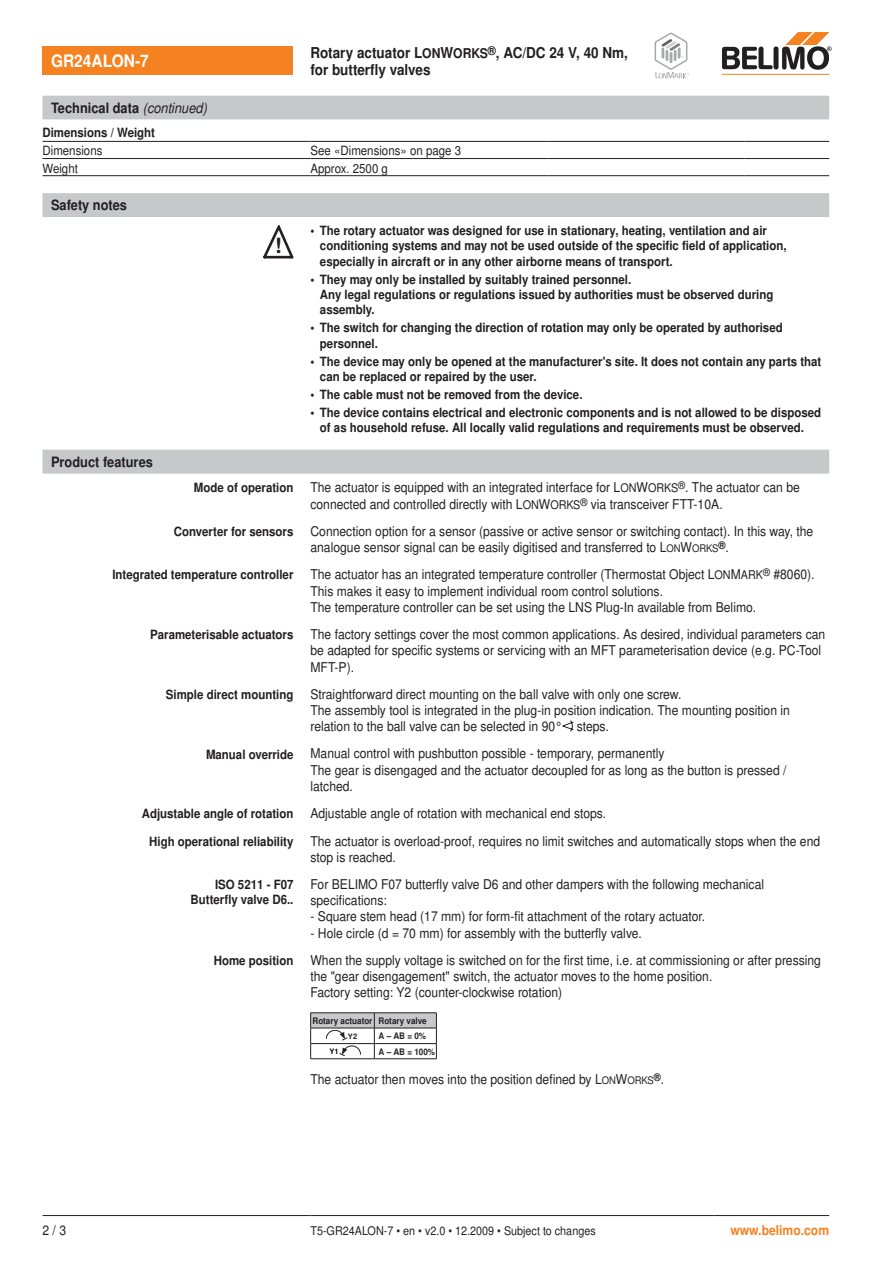
<style>
.page{position:relative;width:893px;height:1263px;background:#fff}
.page>*{position:absolute;margin:0;border:0;box-sizing:border-box;transform-origin:0 0}
.t1{font:700 21px "Nimbus Sans BEL";color:#231f20}
.Überschrift_2_invers{font:700 17.25px "Nimbus Sans BEL";color:#fff;scale:.9 1}
.Überschrift_2{font:700 15px/16.5px "Nimbus Sans BEL";color:#231f20;scale:.9 1}
.Überschrift_Kapitel{font:700 14.25px "Nimbus Sans BEL";color:#231f20;scale:.9 1}
.Lauftext_9{font:13.5px/16.2px "Nimbus Sans BEL";color:#231f20;scale:.9 1}
.www_rechts{font:700 13.5px "Nimbus Sans BEL";color:#f58220;scale:.9 1}
.Zahl_Seite_links{font:13.5px "Nimbus Sans BEL";color:#231f20;scale:.9 1}
.Sicherheitshinweise{font:700 12.75px/15.3px "Nimbus Sans BEL";color:#231f20;scale:.9 1}
.Marginalien{font:700 12.75px/15.3px "Nimbus Sans BEL";color:#231f20;text-align:right;scale:.9 1}
.Technische_Daten{font:12.75px "Nimbus Sans BEL";color:#231f20;scale:.9 1}
.Titel_3{font:700 12.75px "Nimbus Sans BEL";color:#231f20;scale:.9 1}
.Lauftext_8{font:12px "Nimbus Sans BEL";color:#231f20;scale:.9 1}
.t2{font:700 9px "Nimbus Sans BEL";color:#231f20;scale:.9 1}
.t3{font:700 7.5px "Nimbus Sans BEL";color:#231f20}
.t4{font:700 7.5px "Nimbus Sans BEL";color:#000}
.s1{font-size:13.5px}
.s2{font-weight:400;font-style:italic}
.s3{font-size:12px}
.s4{font-size:10.5px}
</style>
<div class="page">
<hr style="left:43px;top:1215px;width:267px;height:1px;background:#231f20">
<hr style="left:310px;top:1215px;width:404px;height:1px;background:#231f20">
<hr style="left:714px;top:1215px;width:115px;height:1px;background:#231f20">
<div style="left:43px;top:47px;width:250px;height:28px;background:#f58220"></div>
<hr style="left:723px;top:74px;width:106px;height:1px;background:#f58220">
<svg style="left:723px;top:33px;width:109px;height:37px"></svg>
<svg style="left:655px;top:33px;width:34px;height:45px"></svg>
<div style="left:43px;top:96px;width:786px;height:23px;background:#c7c8ca"></div>
<hr style="left:43px;top:141px;width:268px;height:1px;background:#231f20">
<hr style="left:311px;top:141px;width:238px;height:1px;background:#231f20">
<hr style="left:43px;top:158px;width:268px;height:1px;background:#231f20">
<hr style="left:311px;top:158px;width:238px;height:1px;background:#231f20">
<hr style="left:549px;top:141px;width:195px;height:1px;background:#231f20">
<hr style="left:744px;top:141px;width:85px;height:1px;background:#231f20">
<hr style="left:549px;top:158px;width:195px;height:1px;background:#231f20">
<hr style="left:744px;top:158px;width:85px;height:1px;background:#231f20">
<hr style="left:43px;top:175px;width:268px;height:1px;background:#231f20">
<hr style="left:311px;top:175px;width:238px;height:1px;background:#231f20">
<hr style="left:549px;top:175px;width:195px;height:1px;background:#231f20">
<hr style="left:744px;top:175px;width:85px;height:1px;background:#231f20">
<div style="left:43px;top:193px;width:786px;height:24px;background:#c7c8ca"></div>
<svg style="left:263px;top:226px;width:30px;height:33px"></svg>
<div style="left:43px;top:450px;width:786px;height:24px;background:#c7c8ca"></div>
<svg style="left:563px;top:720px;width:10px;height:11px"></svg>
<hr style="left:310px;top:1012px;width:64px;height:1px;background:#231f20">
<hr style="left:374px;top:1012px;width:63px;height:1px;background:#231f20">
<hr style="left:310px;top:1058px;width:64px;height:1px;background:#231f20">
<hr style="left:374px;top:1058px;width:63px;height:1px;background:#231f20">
<svg style="left:310px;top:1013px;width:127px;height:45px"></svg>
<p class="Überschrift_2_invers" style="left:51px;top:51px;width:110px">GR24ALON-7</p>
<p class="Überschrift_2" style="left:310px;top:45px;width:354px">Rotary actuator L<span class="s1">ON</span>W<span class="s1">ORKS</span><sup>®</sup>, AC/DC 24 V, 40 Nm, for butterfly valves</p>
<p class="Überschrift_Kapitel" style="left:51px;top:100px;width:175px">Technical data <span class="s2">(continued)</span></p>
<p class="Titel_3" style="left:43px;top:125px;width:127px">Dimensions / Weight</p>
<p class="Technische_Daten" style="left:43px;top:143px;width:68px">Dimensions</p>
<p class="Technische_Daten" style="left:311px;top:143px;width:169px">See «Dimensions» on page 3</p>
<p class="Technische_Daten" style="left:43px;top:160px;width:41px">Weight</p>
<p class="Technische_Daten" style="left:311px;top:160px;width:88px">Approx. 2500 g</p>
<p class="Überschrift_Kapitel" style="left:51px;top:197px;width:86px">Safety notes</p>
<p class="t1" style="left:275px;top:233px;width:8px">!</p>
<p class="Sicherheitshinweise" style="left:320px;top:223px;width:520px;text-indent:-10px">• The rotary actuator was designed for use in stationary, heating, ventilation and air conditioning systems and may not be used outside of the specific field of application, especially in aircraft or in any other airborne means of transport.</p>
<p class="Sicherheitshinweise" style="left:310px;top:272px;width:358px">• They may only be installed by suitably trained personnel.</p>
<p class="Sicherheitshinweise" style="left:320px;top:287px;width:505px">Any legal regulations or regulations issued by authorities must be observed during assembly.</p>
<p class="Sicherheitshinweise" style="left:320px;top:321px;width:516px;text-indent:-10px">• The switch for changing the direction of rotation may only be operated by authorised personnel.</p>
<p class="Sicherheitshinweise" style="left:320px;top:354px;width:559px;text-indent:-10px">• The device may only be opened at the manufacturer's site. It does not contain any parts that can be replaced or repaired by the user.</p>
<p class="Sicherheitshinweise" style="left:310px;top:387px;width:304px">• The cable must not be removed from the device.</p>
<p class="Sicherheitshinweise" style="left:310px;top:405px;width:569px;text-align:center">• The device contains electrical and electronic components and is not allowed to be disposed of as household refuse. All locally valid regulations and requirements must be observed.</p>
<p class="Überschrift_Kapitel" style="left:51px;top:453px;width:115px">Product features</p>
<p class="Marginalien" style="left:194px;top:481px;width:112px">Mode of operation</p>
<p class="Lauftext_9" style="left:310px;top:480px;width:545px">The actuator is equipped with an integrated interface for L<span class="s3">ON</span>W<span class="s3">ORKS</span><sup>®</sup>. The actuator can be connected and controlled directly with L<span class="s3">ON</span>W<span class="s3">ORKS</span><sup>®</sup> via transceiver FTT-10A.</p>
<p class="Marginalien" style="left:174px;top:524px;width:134px">Converter for sensors</p>
<p class="Lauftext_9" style="left:310px;top:523px;width:560px">Connection option for a sensor (passive or active sensor or switching contact). In this way, the analogue sensor signal can be easily digitised and transferred to L<span class="s4">ON</span>W<span class="s4">ORKS</span><sup>®</sup>.</p>
<p class="Marginalien" style="left:112px;top:568px;width:203px">Integrated temperature controller</p>
<p class="Lauftext_9" style="left:310px;top:567px;width:562px">The actuator has an integrated temperature controller (Thermostat Object L<span class="s3">ON</span>M<span class="s3">ARK</span><sup>®</sup> #8060).<br>This makes it easy to implement individual room control solutions.</p>
<p class="Lauftext_9" style="left:310px;top:599px;width:497px">The temperature controller can be set using the LNS Plug-In available from Belimo.</p>
<p class="Marginalien" style="left:150px;top:627px;width:161px">Parameterisable actuators</p>
<p class="Lauftext_9" style="left:310px;top:627px;width:573px">The factory settings cover the most common applications. As desired, individual parameters can be adapted for specific systems or servicing with an MFT parameterisation device (e.g. PC-Tool<br>MFT-P).</p>
<p class="Marginalien" style="left:166px;top:687px;width:143px">Simple direct mounting</p>
<p class="Lauftext_9" style="left:310px;top:686px;width:414px">Straightforward direct mounting on the ball valve with only one screw.</p>
<p class="Lauftext_9" style="left:310px;top:702px;width:534px">The assembly tool is integrated in the plug-in position indication. The mounting position in relation to the ball valve can be selected in 90° steps.</p>
<p class="Marginalien" style="left:206px;top:747px;width:99px">Manual override</p>
<p class="Lauftext_9" style="left:310px;top:746px;width:395px">Manual control with pushbutton possible - temporary, permanently</p>
<p class="Lauftext_9" style="left:310px;top:762px;width:530px">The gear is disengaged and the actuator decoupled for as long as the button is pressed / latched.</p>
<p class="Marginalien" style="left:142px;top:807px;width:170px">Adjustable angle of rotation</p>
<p class="Lauftext_9" style="left:310px;top:806px;width:330px">Adjustable angle of rotation with mechanical end stops.</p>
<p class="Marginalien" style="left:149px;top:834px;width:162px">High operational reliability</p>
<p class="Lauftext_9" style="left:310px;top:833px;width:568px">The actuator is overload-proof, requires no limit switches and automatically stops when the end stop is reached.</p>
<p class="Marginalien" style="left:191px;top:877px;width:116px">ISO 5211 - F07<br>Butterfly valve D6..</p>
<p class="Lauftext_9" style="left:310px;top:876px;width:506px">For BELIMO F07 butterfly valve D6 and other dampers with the following mechanical specifications:</p>
<p class="Lauftext_9" style="left:310px;top:909px;width:440px">- Square stem head (17 mm) for form-fit attachment of the rotary actuator.</p>
<p class="Lauftext_9" style="left:310px;top:925px;width:370px">- Hole circle (d = 70 mm) for assembly with the butterfly valve.</p>
<p class="Marginalien" style="left:214px;top:953px;width:90px">Home position</p>
<p class="Lauftext_9" style="left:310px;top:952px;width:569px">When the supply voltage is switched on for the first time, i.e. at commissioning or after pressing the "gear disengagement" switch, the actuator moves to the home position.</p>
<p class="Lauftext_9" style="left:310px;top:985px;width:281px">Factory setting: Y2 (counter-clockwise rotation)</p>
<p class="t2" style="left:313px;top:1015px;width:128px">Rotary actuator Rotary valve</p>
<p class="t3" style="left:348px;top:1032px;width:11px">Y2</p>
<p class="t2" style="left:379px;top:1030px;width:54px">A – AB = 0%</p>
<p class="t4" style="left:329px;top:1047px;width:11px">Y1</p>
<p class="t2" style="left:379px;top:1046px;width:64px">A – AB = 100%</p>
<p class="Lauftext_9" style="left:310px;top:1071px;width:394px">The actuator then moves into the position defined by L<span class="s4">ON</span>W<span class="s4">ORKS</span><sup>®</sup>.</p>
<p class="Zahl_Seite_links" style="left:53px;top:1222px;width:17px">/ 3</p>
<p class="Lauftext_8" style="left:310px;top:1223px;width:318px">T5-GR24ALON-7 • en • v2.0 • 12.2009 • Subject to changes</p>
<p class="www_rechts" style="left:730px;top:1222px;width:111px">www.belimo.com</p>
</div>
